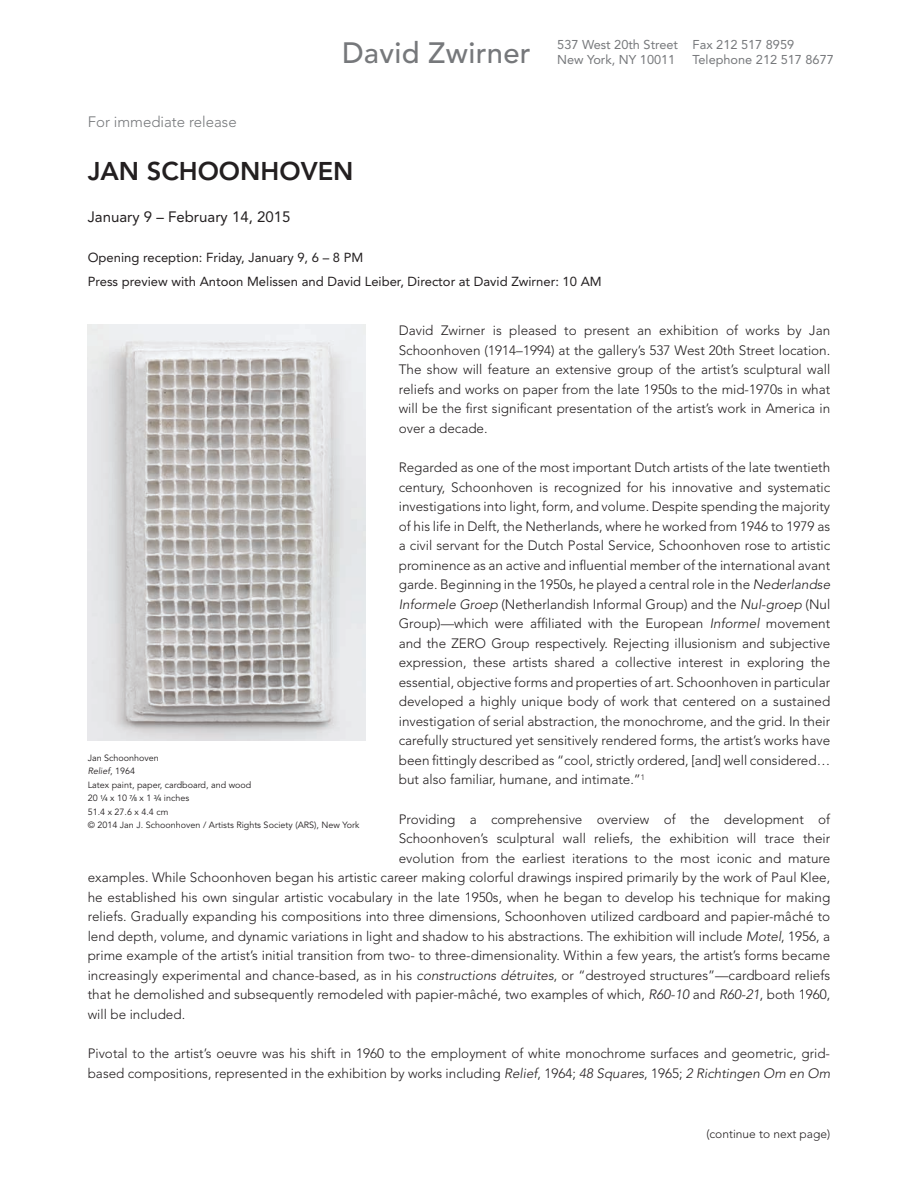
<style>
.page{position:relative;width:918px;height:1188px;background:#fff}
.page>*{position:absolute;margin:0;border:0;box-sizing:border-box;transform-origin:0 0}
.t1{font:500 29.25px "Avenir";letter-spacing:.01em;color:#76787b}
.t2{font:800 25.5px "Avenir";color:#231f20}
.t3{font:15px "Avenir";color:#231f20}
.t4{font:300 15px "Avenir";color:#76787b}
.t5{font:300 13.5px/19.5px "Avenir";color:#231f20;text-align:justify}
.t6{font:13.05px/24px "Avenir";color:#231f20}
.t7{font:12.75px/15px "Avenir";color:#76787b}
.t8{font:300 12px "Avenir";color:#231f20}
.t9{font:9px/13.5px "Avenir";color:#231f20}
.s1{font-style:italic}
.s2{color:#040503}
.s3{font-size:5.25px;color:#040503}
</style>
<div class="page">
<img style="left:88px;top:325px;width:277px;height:416px">
<p class="t4" style="left:88px;top:113px;width:150px">For immediate release</p>
<h1 class="t1" style="left:342px;top:36px;width:190px">David Zwirner</h1>
<p class="t7" style="left:557px;top:37px;width:122px">537 West 20th Street<br>New York, NY 10011</p>
<p class="t7" style="left:693px;top:37px;width:143px">Fax 212 517 8959<br>Telephone 212 517 8677</p>
<h2 class="t2" style="left:88px;top:156px;width:267px">JAN SCHOONHOVEN</h2>
<p class="t3" style="left:88px;top:208px;width:204px">January 9 – February 14, 2015</p>
<p class="t6" style="left:88px;top:246px;width:516px">Opening reception: Friday, January 9, 6 – 8 PM<br>Press preview with Antoon Melissen and David Leiber, Director at David Zwirner: 10 AM</p>
<p class="t5" style="left:399px;top:321px;width:433px">David Zwirner is pleased to present an exhibition of works by Jan Schoonhoven (1914–1994) at the gallery’s 537 West 20th Street location.<br>The show will feature an extensive group of the artist’s sculptural wall reliefs and works on paper from the late 1950s to the mid-1970s in what will be the first significant presentation of the artist’s work in America in over a decade.</p>
<p class="t5" style="left:399px;top:458px;width:433px">Regarded as one of the most important Dutch artists of the late twentieth century, Schoonhoven is recognized for his innovative and systematic investigations into light, form, and volume. Despite spending the majority of his life in Delft, the Netherlands, where he worked from 1946 to 1979 as a civil servant for the Dutch Postal Service, Schoonhoven rose to artistic prominence as an active and influential member of the international avant garde. Beginning in the 1950s, he played a central role in the <span class="s1">Nederlandse Informele Groep</span> (Netherlandish Informal Group) and the <span class="s1">Nul-groep</span> (Nul Group)—which were affiliated with the European <span class="s1">Informel</span> movement and the ZERO Group respectively. Rejecting illusionism and subjective expression, these artists shared a collective interest in exploring the essential, objective forms and properties of art. Schoonhoven in particular developed a highly unique body of work that centered on a sustained investigation of serial abstraction, the monochrome, and the grid. In their carefully structured yet sensitively rendered forms, the artist’s works have been fittingly described as “cool, strictly ordered, [and] well considered… but also familiar, humane, and intimate.”<sup>1</sup></p>
<p class="t5" style="left:399px;top:809px;width:433px">Providing a comprehensive overview of the development of</p>
<p class="t5" style="left:399px;top:829px;width:433px">Schoonhoven’s sculptural wall reliefs, the exhibition will trace their</p>
<p class="t5" style="left:399px;top:848px;width:433px">evolution from the earliest iterations to the most iconic and mature</p>
<p class="t5" style="left:88px;top:868px;width:744px">examples. While Schoonhoven began his artistic career making colorful drawings inspired primarily by the work of Paul Klee,</p>
<p class="t5" style="left:88px;top:887px;width:744px">he established his own singular artistic vocabulary in the late 1950s, when he began to develop his technique for making</p>
<p class="t5" style="left:88px;top:907px;width:744px">reliefs. Gradually expanding his compositions into three dimensions, Schoonhoven utilized cardboard and papier-mâché to</p>
<p class="t5" style="left:88px;top:926px;width:744px">lend depth, volume, and dynamic variations in light and shadow to his abstractions. The exhibition will include <span class="s1">Motel</span>, 1956, a</p>
<p class="t5" style="left:88px;top:946px;width:744px">prime example of the artist’s initial transition from two- to three-dimensionality. Within a few years, the artist’s forms became</p>
<p class="t5" style="left:88px;top:965px;width:744px">increasingly experimental and chance-based, as in his <span class="s1">constructions détruites</span>, or “destroyed structures”—cardboard reliefs</p>
<p class="t5" style="left:88px;top:985px;width:744px">that he demolished and subsequently remodeled with papier-mâché, two examples of which, <span class="s1">R60-10</span> and <span class="s1">R60-21</span>, both 1960,</p>
<p class="t5" style="left:88px;top:1004px;width:99px">will be included.</p>
<p class="t5" style="left:88px;top:1044px;width:744px">Pivotal to the artist’s oeuvre was his shift in 1960 to the employment of white monochrome surfaces and geometric, grid&shy;based compositions, represented in the exhibition by works including <span class="s1">Relief</span>, 1964; <span class="s1">48 Squares</span>, 1965; <span class="s1">2 Richtingen Om en Om</span></p>
<p class="t9" style="left:88px;top:751px;width:273px">Jan Schoonhoven<br><span class="s1">Relief</span>, 1964<br>Latex paint, paper, cardboard, and wood<br>20 <sup>1</sup><span class="s2">/</span><span class="s3">4</span> x 10 <sup>7</sup><span class="s2">/</span><span class="s3">8</span> x 1 <sup>3</sup><span class="s2">/</span><span class="s3">4</span> inches<br>51.4 x 27.6 x 4.4 cm<br>© 2014 Jan J. Schoonhoven / Artists Rights Society (ARS), New York</p>
<p class="t8" style="left:706px;top:1127px;width:125px">(continue to next page)</p>
</div>
